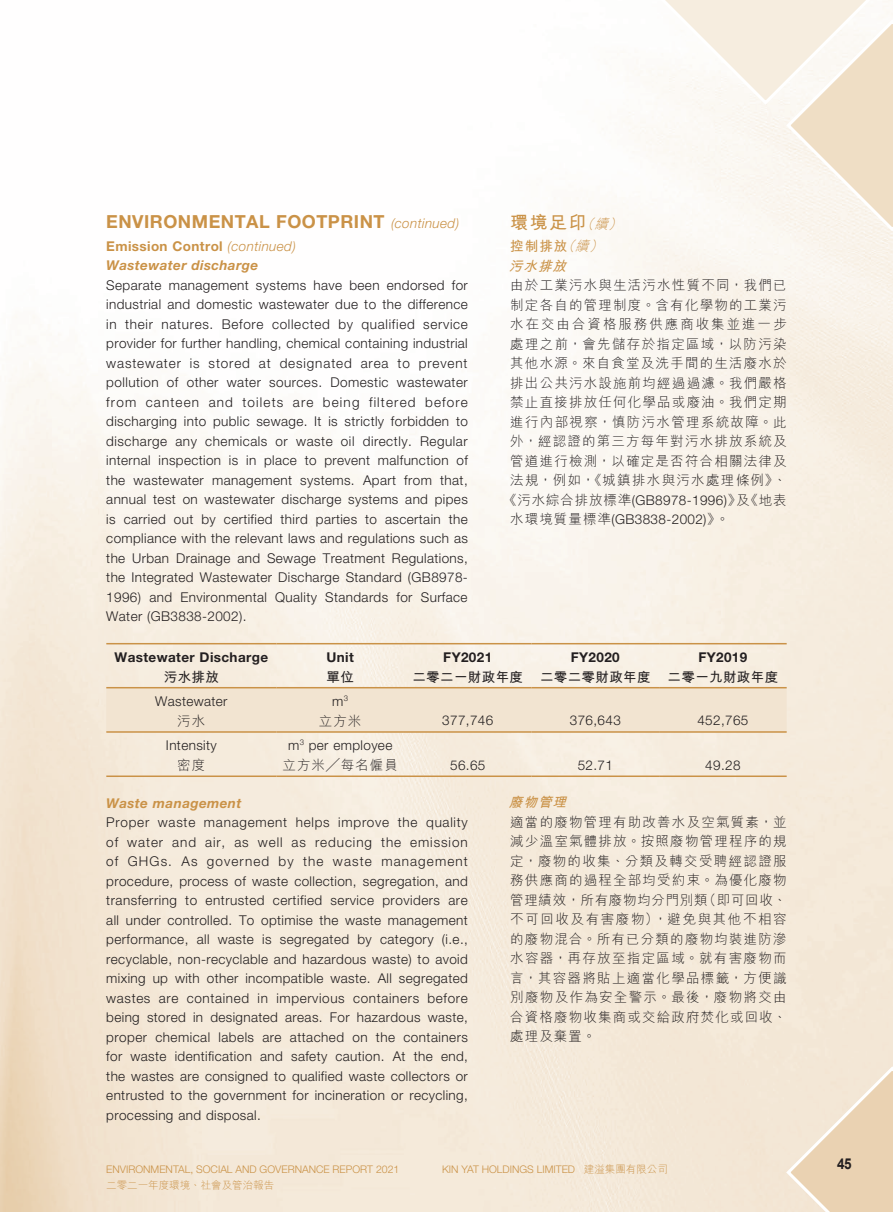
<style>
.page{position:relative;width:893px;height:1212px;background:#fff}
.page>*{position:absolute;margin:0;border:0;box-sizing:border-box;transform-origin:0 0}
._01_H1{font:700 18px "Helvetica Neue LT Std";letter-spacing:.03em;color:#ca9247}
._001_H1_C{font:700 18px "M Hei HK";color:#ca9247}
.t1{font:700 15px "Arial";color:#231f20;scale:.9 1}
._00_txt{font:300 13.5px/19.5px "Helvetica Neue LT Std";letter-spacing:.03em;color:#231f20;text-align:justify}
._000_txt_C{font:300 13.5px/19.5px "M Hei HK";letter-spacing:.09em;color:#231f20;text-align:justify}
._00_txt-2{font:700 13.5px "Helvetica Neue LT Std";letter-spacing:.03em;color:#231f20}
._03_H3{font:italic 700 13.5px "Helvetica Neue LT Std";letter-spacing:.03em;color:#ca9247}
._00_txt-3{font:700 13.5px "M Hei HK";letter-spacing:.03em;color:#231f20}
._000_txt_C-2{font:300 13.5px "M Hei HK";letter-spacing:.065em;color:#231f20}
._02_H2{font:700 13.5px "Helvetica Neue LT Std";letter-spacing:.03em;color:#ca9247}
._000_txt_C-3{font:300 13.5px "Helvetica Neue LT Std";letter-spacing:.03em;color:#231f20}
._000_txt_C-4{font:300 13.5px "M Hei HK";letter-spacing:.145em;color:#231f20}
._003_H3_C{font:italic 700 13.5px "M Hei HK";color:#ca9247}
._002_H2_C{font:700 13.5px "M Hei HK";color:#ca9247}
.t2{font:300 10.5px "Helvetica Neue LT Std";color:#ca9247}
.t3{font:300 10.5px "M Hei HK";color:#ca9247}
.s1{font-weight:300;font-style:italic;font-size:13.5px}
.s2{font-weight:300;font-style:italic}
.s3{font-family:"Helvetica Neue LT Std"}
.s4{font-family:"M Hei HK"}
</style>
<div class="page">
<svg style="left:784px;top:1064px;width:109px;height:148px;background:#eedcc4"></svg>
<svg style="left:657px;top:0;width:236px;height:234px"></svg>
<div style="left:106px;top:688px;width:681px;height:43px;background:#f2e4d1"></div>
<hr style="left:106px;top:643px;width:170px;height:1px;background:#ca9247">
<hr style="left:276px;top:643px;width:128px;height:1px;background:#ca9247">
<hr style="left:404px;top:643px;width:127px;height:1px;background:#ca9247">
<hr style="left:531px;top:643px;width:128px;height:1px;background:#ca9247">
<hr style="left:659px;top:643px;width:128px;height:1px;background:#ca9247">
<hr style="left:106px;top:687px;width:170px;height:1px;background:#ca9247">
<hr style="left:276px;top:687px;width:128px;height:1px;background:#ca9247">
<hr style="left:404px;top:687px;width:127px;height:1px;background:#ca9247">
<hr style="left:531px;top:687px;width:128px;height:1px;background:#ca9247">
<hr style="left:659px;top:687px;width:128px;height:1px;background:#ca9247">
<hr style="left:106px;top:731px;width:170px;height:2px;background:#ca9247">
<hr style="left:106px;top:775px;width:170px;height:2px;background:#ca9247">
<hr style="left:276px;top:731px;width:128px;height:2px;background:#ca9247">
<hr style="left:404px;top:731px;width:127px;height:2px;background:#ca9247">
<hr style="left:531px;top:731px;width:128px;height:2px;background:#ca9247">
<hr style="left:276px;top:775px;width:128px;height:2px;background:#ca9247">
<hr style="left:404px;top:775px;width:127px;height:2px;background:#ca9247">
<hr style="left:531px;top:775px;width:128px;height:2px;background:#ca9247">
<hr style="left:659px;top:731px;width:128px;height:2px;background:#ca9247">
<hr style="left:659px;top:775px;width:128px;height:2px;background:#ca9247">
<p class="_001_H1_C" style="left:510px;top:209px;width:118px">環境足印<span class="s1">（續）</span></p>
<p class="_002_H2_C" style="left:510px;top:237px;width:99px">控制排放<span class="s2">（續）</span></p>
<p class="_003_H3_C" style="left:509px;top:256px;width:63px">污水排放</p>
<p class="_000_txt_C" style="left:510px;top:275px;width:278px">由於工業污水與生活污水性質不同，我們已</p>
<p class="_000_txt_C" style="left:510px;top:295px;width:278px">制定各自的管理制度。含有化學物的工業污</p>
<p class="_000_txt_C-4" style="left:510px;top:315px;width:278px">水在交由合資格服務供應商收集並進一步</p>
<p class="_000_txt_C" style="left:510px;top:334px;width:278px">處理之前，會先儲存於指定區域，以防污染</p>
<p class="_000_txt_C" style="left:510px;top:353px;width:278px">其他水源。來自食堂及洗手間的生活廢水於</p>
<p class="_000_txt_C" style="left:510px;top:373px;width:278px">排出公共污水設施前均經過過濾。我們嚴格</p>
<p class="_000_txt_C" style="left:510px;top:392px;width:278px">禁止直接排放任何化學品或廢油。我們定期</p>
<p class="_000_txt_C" style="left:510px;top:412px;width:278px">進行內部視察，慎防污水管理系統故障。此</p>
<p class="_000_txt_C" style="left:510px;top:431px;width:278px">外，經認證的第三方每年對污水排放系統及</p>
<p class="_000_txt_C" style="left:510px;top:451px;width:278px">管道進行檢測，以確定是否符合相關法律及</p>
<p class="_000_txt_C" style="left:510px;top:470px;width:278px">法規，例如，《城鎮排水與污水處理條例》、</p>
<p class="_000_txt_C-2" style="left:503px;top:490px;width:285px">《污水綜合排放標準<span class="s3">(GB8978-1996)</span>》及《地表</p>
<p class="_000_txt_C-3" style="left:510px;top:511px;width:220px"><span class="s4">水環境質量標準</span>(GB3838-2002)<span class="s4">》。</span></p>
<p class="_01_H1" style="left:106px;top:210px;width:354px">ENVIRONMENTAL FOOTPRINT <span class="s1">(continued)</span></p>
<p class="_02_H2" style="left:106px;top:237px;width:191px">Emission Control <span class="s2">(continued)</span></p>
<p class="_03_H3" style="left:106px;top:257px;width:153px">Wastewater discharge</p>
<p class="_00_txt" style="left:106px;top:275px;width:363px">Separate management systems have been endorsed for industrial and domestic wastewater due to the difference in their natures. Before collected by qualified service provider for further handling, chemical containing industrial wastewater is stored at designated area to prevent pollution of other water sources. Domestic wastewater from canteen and toilets are being filtered before discharging into public sewage. It is strictly forbidden to discharge any chemicals or waste oil directly. Regular internal inspection is in place to prevent malfunction of the wastewater management systems. Apart from that, annual test on wastewater discharge systems and pipes is carried out by certified third parties to ascertain the compliance with the relevant laws and regulations such as the Urban Drainage and Sewage Treatment Regulations, the Integrated Wastewater Discharge Standard (GB8978- 1996) and Environmental Quality Standards for Surface Water (GB3838-2002).</p>
<p class="_00_txt-2" style="left:115px;top:649px;width:155px">Wastewater Discharge</p>
<p class="_00_txt-3" style="left:164px;top:667px;width:57px">污水排放</p>
<p class="_00_txt-2" style="left:326px;top:649px;width:29px">Unit</p>
<p class="_00_txt-3" style="left:326px;top:667px;width:29px">單位</p>
<p class="_00_txt-2" style="left:443px;top:649px;width:50px">FY2021</p>
<p class="_00_txt-3" style="left:412px;top:667px;width:112px">二零二一財政年度</p>
<p class="_00_txt-2" style="left:571px;top:649px;width:50px">FY2020</p>
<p class="_00_txt-3" style="left:540px;top:667px;width:112px">二零二零財政年度</p>
<p class="_00_txt-2" style="left:698px;top:649px;width:50px">FY2019</p>
<p class="_00_txt-3" style="left:668px;top:667px;width:112px">二零一九財政年度</p>
<p class="_00_txt" style="left:155px;top:691px;width:74px">Wastewater</p>
<p class="_000_txt_C" style="left:177px;top:711px;width:30px">污水</p>
<p class="_00_txt" style="left:166px;top:735px;width:52px">Intensity</p>
<p class="_000_txt_C" style="left:177px;top:755px;width:30px">密度</p>
<p class="_00_txt" style="left:332px;top:691px;width:17px">m<sup>3</sup></p>
<p class="_000_txt_C" style="left:319px;top:711px;width:44px">立方米</p>
<p class="_00_txt" style="left:442px;top:710px;width:53px">377,746</p>
<p class="_00_txt" style="left:570px;top:710px;width:53px">376,643</p>
<p class="_00_txt" style="left:697px;top:710px;width:53px">452,765</p>
<p class="_00_txt" style="left:288px;top:735px;width:106px">m<sup>3</sup> per employee</p>
<p class="_000_txt_C" style="left:282px;top:755px;width:117px">立方米╱每名僱員</p>
<p class="_00_txt" style="left:450px;top:755px;width:37px">56.65</p>
<p class="_00_txt" style="left:578px;top:755px;width:37px">52.71</p>
<p class="_00_txt" style="left:705px;top:755px;width:37px">49.28</p>
<p class="_03_H3" style="left:106px;top:794px;width:137px">Waste management</p>
<p class="_00_txt" style="left:106px;top:812px;width:363px">Proper waste management helps improve the quality of water and air, as well as reducing the emission of GHGs. As governed by the waste management procedure, process of waste collection, segregation, and transferring to entrusted certified service providers are all under controlled. To optimise the waste management performance, all waste is segregated by category (i.e., recyclable, non-recyclable and hazardous waste) to avoid mixing up with other incompatible waste. All segregated wastes are contained in impervious containers before being stored in designated areas. For hazardous waste, proper chemical labels are attached on the containers for waste identification and safety caution. At the end, the wastes are consigned to qualified waste collectors or entrusted to the government for incineration or recycling, processing and disposal.</p>
<p class="_003_H3_C" style="left:509px;top:792px;width:63px">廢物管理</p>
<p class="_000_txt_C" style="left:510px;top:812px;width:278px">適當的廢物管理有助改善水及空氣質素，並減少溫室氣體排放。按照廢物管理程序的規定，廢物的收集、分類及轉交受聘經認證服務供應商的過程全部均受約束。為優化廢物管理績效，所有廢物均分門別類（即可回收、不可回收及有害廢物），避免與其他不相容的廢物混合。所有已分類的廢物均裝進防滲水容器，再存放至指定區域。就有害廢物而言，其容器將貼上適當化學品標籤，方便識別廢物及作為安全警示。最後，廢物將交由合資格廢物收集商或交給政府焚化或回收、處理及棄置。</p>
<p class="t2" style="left:106px;top:1162px;width:295px">ENVIRONMENTAL, SOCIAL AND GOVERNANCE REPORT 2021</p>
<p class="t3" style="left:106px;top:1177px;width:169px">二零二一年度環境、社會及管治報告</p>
<p class="t2" style="left:442px;top:1162px;width:227px">KIN YAT HOLDINGS LIMITED <span class="s4">建溢集團有限公司</span></p>
<p class="t1" style="left:837px;top:1153px;width:18px">45</p>
</div>
